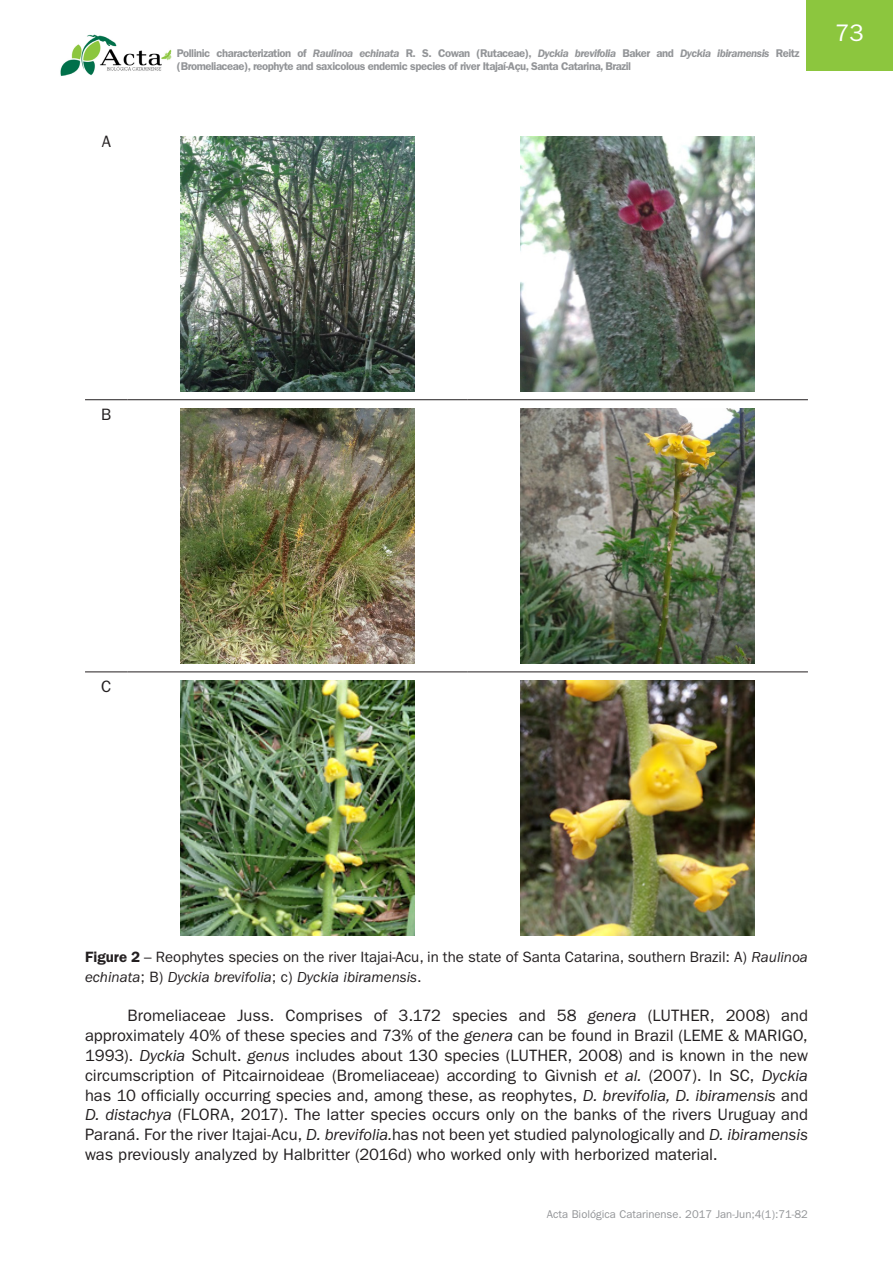
<style>
.page{position:relative;width:893px;height:1263px;background:#fff}
.page>*{position:absolute;margin:0;border:0;box-sizing:border-box;transform-origin:0 0}
.t1{font:24px "ITC Franklin Gothic Std";color:#fff}
.Sem_Espaçamento{font:16.5px/19.8px "ITC Franklin Gothic Std";color:#231f20;text-align:justify}
.ACTA_tabelas_e_figur{font:15px/19.8px "ITC Franklin Gothic Std";color:#231f20}
.t2{font:600 11.25px/13.5px "ITC Franklin Gothic Std";letter-spacing:-.04em;color:#939598}
.t3{font:11.25px "ITC Franklin Gothic Std";color:#939598}
.s1{font-style:italic}
.s2{font-weight:600}
</style>
<div class="page">
<img style="left:60px;top:34px;width:112px;height:42px">
<div style="left:806px;top:0;width:87px;height:71px;background:#8cc63e"></div>
<hr style="left:85px;top:399px;width:43px;height:1px;background:#231f20">
<hr style="left:128px;top:399px;width:340px;height:1px;background:#231f20">
<hr style="left:468px;top:399px;width:340px;height:1px;background:#231f20">
<hr style="left:85px;top:671px;width:43px;height:1px;background:#231f20">
<hr style="left:128px;top:671px;width:340px;height:1px;background:#231f20">
<hr style="left:468px;top:671px;width:340px;height:1px;background:#231f20">
<img style="left:181px;top:136px;width:234px;height:255px">
<img style="left:521px;top:136px;width:234px;height:255px">
<img style="left:181px;top:408px;width:234px;height:255px">
<img style="left:521px;top:408px;width:234px;height:255px">
<img style="left:181px;top:680px;width:234px;height:255px">
<img style="left:521px;top:680px;width:234px;height:255px">
<p class="Sem_Espaçamento" style="left:102px;top:132px;width:11px">A</p>
<p class="t2" style="left:177px;top:46px;width:624px">Pollinic characterization of <span class="s1">Raulinoa echinata</span> R. S. Cowan (Rutaceae), <span class="s1">Dyckia brevifolia</span> Baker and <span class="s1">Dyckia ibiramensis</span> Reitz (Bromeliaceae), reophyte and saxicolous endemic species of river Itajaí-Açu, Santa Catarina, Brazil</p>
<h1 class="t1" style="left:835px;top:19px;width:30px">73</h1>
<p class="Sem_Espaçamento" style="left:101px;top:404px;width:12px">B</p>
<p class="Sem_Espaçamento" style="left:101px;top:676px;width:12px">C</p>
<p class="ACTA_tabelas_e_figur" style="left:85px;top:947px;width:724px"><span class="s2">Figure 2</span> – Reophytes species on the river Itajai-Acu, in the state of Santa Catarina, southern Brazil: A) <span class="s1">Raulinoa echinata</span>; B) <span class="s1">Dyckia brevifolia</span>; c) <span class="s1">Dyckia ibiramensis</span>.</p>
<p class="Sem_Espaçamento" style="left:85px;top:1006px;width:724px;text-indent:43px">Bromeliaceae Juss. Comprises of 3.172 species and 58 <span class="s1">genera</span> (LUTHER, 2008) and approximately 40% of these species and 73% of the <span class="s1">genera</span> can be found in Brazil (LEME &amp; MARIGO, 1993). <span class="s1">Dyckia</span> Schult. <span class="s1">genus</span> includes about 130 species (LUTHER, 2008) and is known in the new circumscription of Pitcairnoideae (Bromeliaceae) according to Givnish <span class="s1">et al.</span> (2007). In SC, <span class="s1">Dyckia </span>has 10 officially occurring species and, among these, as reophytes, <span class="s1">D. brevifolia, D. ibiramensis</span> and <span class="s1">D. distachya</span> (FLORA, 2017). The latter species occurs only on the banks of the rivers Uruguay and Paraná. For the river Itajai-Acu, <span class="s1">D. brevifolia.</span>has not been yet studied palynologically and <span class="s1">D. ibiramensis </span>was previously analyzed by Halbritter (2016d) who worked only with herborized material.</p>
<p class="t3" style="left:547px;top:1207px;width:262px">Acta Biológica Catarinense. 2017 Jan-Jun;4(1):71-82</p>
</div>
